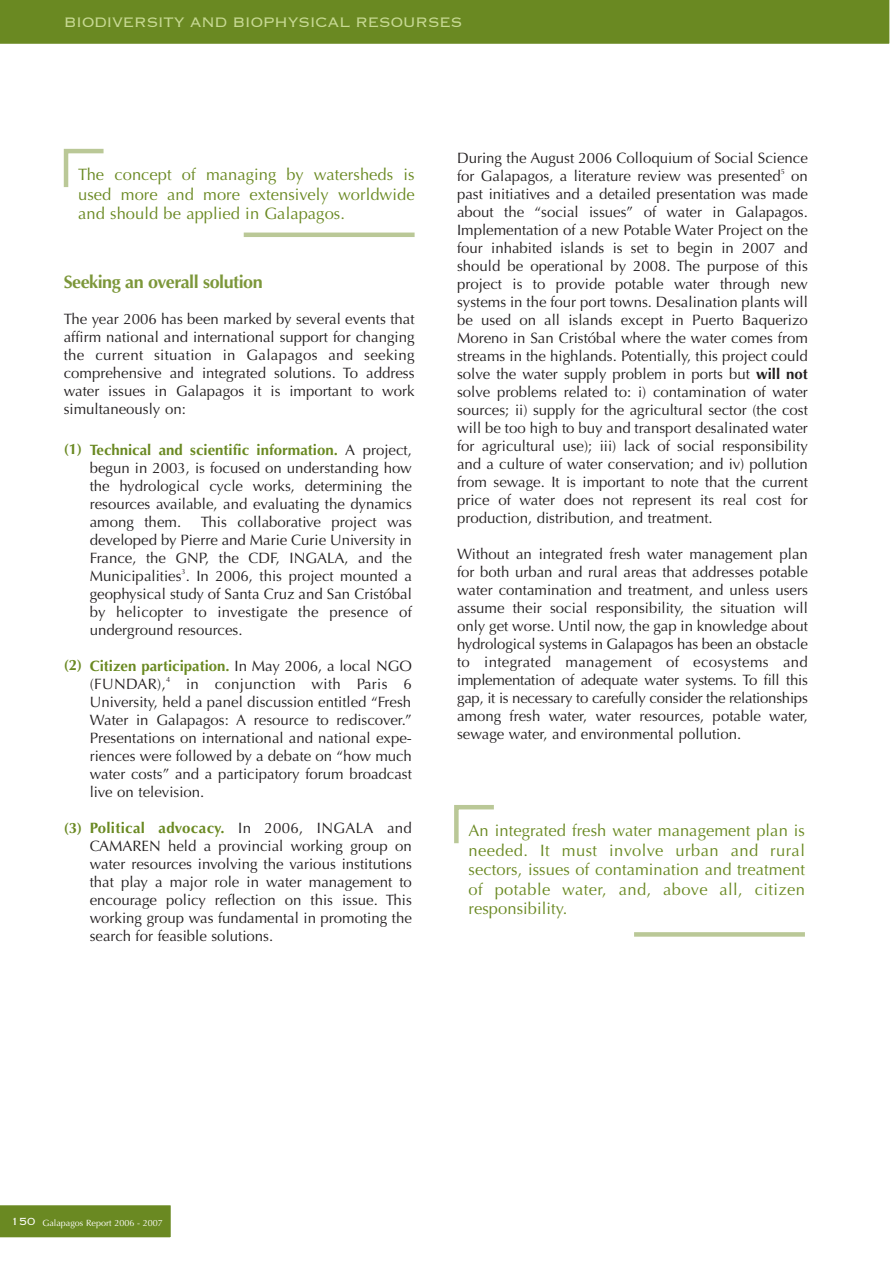
<style>
.page{position:relative;width:893px;height:1263px;background:#fff}
.page>*{position:absolute;margin:0;border:0;box-sizing:border-box;transform-origin:0 0}
.t1{font:300 18px "Copperplate";letter-spacing:-.03em;color:#c7d993}
.t2{font:700 18px "Optima";letter-spacing:-.03em;color:#7c973a}
.t3{font:16.5px/19.5px "Optima";letter-spacing:.005em;color:#6a8922;text-align:justify}
.t4{font:15px/18px "Optima";color:#231f20;text-align:justify}
.t5{font:700 15px "Optima";color:#6a8922}
.t6{font:9px "Optima";color:#fff}
.t7{font:7.5px "Optima";color:#231f20}
.s1{font-weight:700}
.s2{font-weight:700;color:#6a8922}
.s3{font-family:"Copperplate";font-weight:300;font-size:13.5px}
</style>
<div class="page">
<div style="left:0;top:0;width:890px;height:44px;background:#6a8922"></div>
<div style="left:0;top:1205px;width:171px;height:33px;background:#6a8922"></div>
<svg style="left:63px;top:148px;width:41px;height:39px"></svg>
<hr style="left:244px;top:233px;width:171px;height:4px;background:#bac897">
<svg style="left:454px;top:805px;width:40px;height:39px"></svg>
<div style="left:634px;top:932px;width:171px;height:5px;background:#bac897"></div>
<p class="t1" style="left:64px;top:10px;width:400px">BIODIVERSITY AND BIOPHYSICAL RESOURSES</p>
<p class="t4" style="left:457px;top:149px;width:352px">During the August 2006 Colloquium of Social Science for Galapagos, a literature review was presented</p>
<p class="t3" style="left:78px;top:165px;width:338px">The concept of managing by watersheds is used more and more extensively worldwide and should be applied in Galapagos.</p>
<p class="t7" style="left:781px;top:167px;width:6px">5</p>
<p class="t4" style="left:457px;top:167px;width:352px;text-indent:334px">on past initiatives and a detailed presentation was made about the “social issues” of water in Galapagos.<br>Implementation of a new Potable Water Project on the four inhabited islands is set to begin in 2007 and should be operational by 2008. The purpose of this project is to provide potable water through new systems in the four port towns. Desalination plants will be used on all islands except in Puerto Baquerizo Moreno in San Cristóbal where the water comes from streams in the highlands. Potentially, this project could solve the water supply problem in ports but <span class="s1">will not </span>solve problems related to: i) contamination of water sources; ii) supply for the agricultural sector (the cost will be too high to buy and transport desalinated water for agricultural use); iii) lack of social responsibility and a culture of water conservation; and iv) pollution from sewage. It is important to note that the current price of water does not represent its real cost for production, distribution, and treatment.</p>
<p class="t4" style="left:457px;top:545px;width:352px">Without an integrated fresh water management plan for both urban and rural areas that addresses potable water contamination and treatment, and unless users assume their social responsibility, the situation will only get worse. Until now, the gap in knowledge about hydrological systems in Galapagos has been an obstacle to integrated management of ecosystems and implementation of adequate water systems. To fill this gap, it is necessary to carefully consider the relationships among fresh water, water resources, potable water, sewage water, and environmental pollution.</p>
<p class="t2" style="left:64px;top:272px;width:200px">Seeking an overall solution</p>
<p class="t4" style="left:64px;top:310px;width:352px">The year 2006 has been marked by several events that affirm national and international support for changing the current situation in Galapagos and seeking comprehensive and integrated solutions. To address water issues in Galapagos it is important to work simultaneously on:</p>
<p class="t4" style="left:90px;top:441px;width:324px"><span class="s2">Technical and scientific information.</span> A project, begun in 2003, is focused on understanding how the hydrological cycle works, determining the resources available, and evaluating the dynamics among them.</p>
<p class="t5" style="left:64px;top:440px;width:20px">(1)</p>
<p class="t4" style="left:90px;top:513px;width:324px;text-indent:111px">This collaborative project was developed by Pierre and Marie Curie University in France, the GNP, the CDF, INGALA, and the Municipalities . In 2006, this project mounted a</p>
<p class="t7" style="left:182px;top:567px;width:6px">3</p>
<p class="t4" style="left:90px;top:585px;width:324px">geophysical study of Santa Cruz and San Cristóbal by helicopter to investigate the presence of underground resources.</p>
<p class="t4" style="left:90px;top:657px;width:324px"><span class="s2">Citizen participation.</span> In May 2006, a local NGO (FUNDAR),</p>
<p class="t5" style="left:64px;top:656px;width:20px">(2)</p>
<p class="t7" style="left:166px;top:675px;width:6px">4</p>
<p class="t4" style="left:90px;top:675px;width:324px;text-indent:96px">in conjunction with Paris 6<br>University, held a panel discussion entitled “Fresh Water in Galapagos: A resource to rediscover.” Presentations on international and national expe&shy;riences were followed by a debate on “how much water costs” and a participatory forum broadcast live on television.</p>
<p class="t4" style="left:90px;top:819px;width:324px"><span class="s2">Political advocacy.</span> In 2006, INGALA and CAMAREN held a provincial working group on water resources involving the various institutions that play a major role in water management to encourage policy reflection on this issue. This working group was fundamental in promoting the search for feasible solutions.</p>
<p class="t3" style="left:468px;top:821px;width:338px">An integrated fresh water management plan is needed. It must involve urban and rural sectors, issues of contamination and treatment of potable water, and, above all, citizen responsibility.</p>
<p class="t5" style="left:64px;top:819px;width:20px">(3)</p>
<p class="t6" style="left:11px;top:1217px;width:154px"><span class="s3">150</span> Galapagos Report 2006 - 2007</p>
</div>
